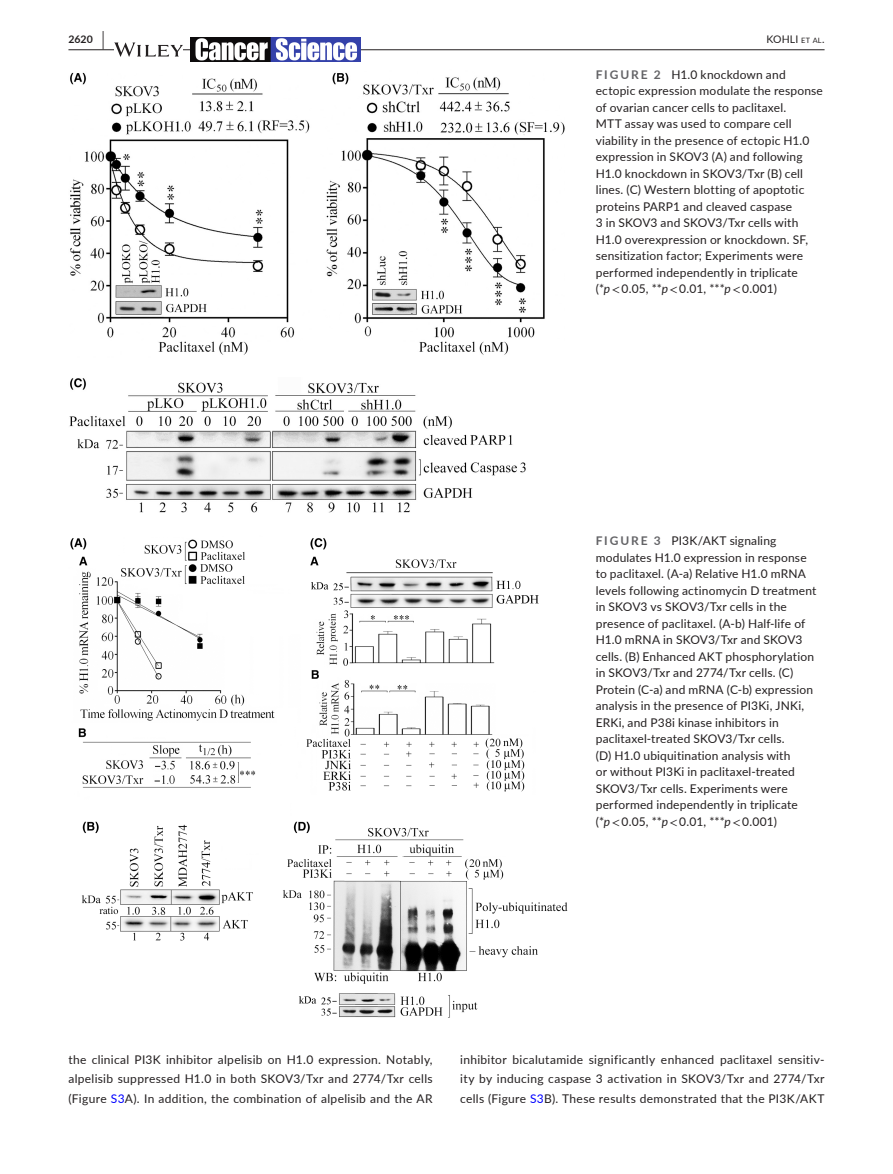
<style>
.page{position:relative;width:893px;height:1174px;background:#fff}
.page>*{position:absolute;margin:0;border:0;box-sizing:border-box;transform-origin:0 0}
.t1{font:12px/16.5px "Lato";letter-spacing:.015em;color:#231f20;text-align:justify}
.t2{font:10.5px "Lato";letter-spacing:.015em;color:#231f20}
.t3{font:700 10.5px "Lato";color:#231f20}
.s1{font-size:19.5px}
.s2{font-size:7.35px}
.s3{font-weight:700;color:#636366}
.s4{font-style:italic}
.s5{font-family:"STIX"}
.s6{color:#00f}
</style>
<div class="page">
<hr style="left:68px;top:49px;width:756px;height:1px;background:#231f20">
<svg style="left:114px;top:42px;width:69px;height:15px"></svg>
<img style="left:191px;top:38px;width:170px;height:24px">
<img style="left:69px;top:72px;width:496px;height:440px">
<img style="left:70px;top:538px;width:498px;height:480px">
<p class="t3" style="left:68px;top:31px;width:37px">2620 <span class="s1">|</span></p>
<p class="t2" style="left:766px;top:31px;width:60px">KOHLI <span class="s2">et al</span>.</p>
<p class="t1" style="left:596px;top:66px;width:229px;text-align:left"><span class="s3">FIGURE 2</span> H1.0 knockdown and ectopic expression modulate the response of ovarian cancer cells to paclitaxel.<br>MTT assay was used to compare cell viability in the presence of ectopic H1.0 expression in SKOV3 (A) and following H1.0 knockdown in SKOV3/Txr (B) cell lines. (C) Western blotting of apoptotic proteins PARP1 and cleaved caspase<br>3 in SKOV3 and SKOV3/Txr cells with H1.0 overexpression or knockdown. SF, sensitization factor; Experiments were performed independently in triplicate (*<span class="s4">p</span><span class="s5">&lt;</span> 0.05, **<span class="s4">p</span><span class="s5">&lt;</span> 0.01, ***<span class="s4">p</span><span class="s5">&lt;</span> 0.001)</p>
<p class="t1" style="left:596px;top:532px;width:222px;text-align:left"><span class="s3">FIGURE 3</span> PI3K/AKT signaling modulates H1.0 expression in response to paclitaxel. (A-a) Relative H1.0 mRNA levels following actinomycin D treatment in SKOV3 vs SKOV3/Txr cells in the presence of paclitaxel. (A-b) Half-life of H1.0 mRNA in SKOV3/Txr and SKOV3 cells. (B) Enhanced AKT phosphorylation in SKOV3/Txr and 2774/Txr cells. (C)<br>Protein (C-a) and mRNA (C-b) expression analysis in the presence of PI3Ki, JNKi, ERKi, and P38i kinase inhibitors in paclitaxel-treated SKOV3/Txr cells.<br>(D) H1.0 ubiquitination analysis with<br>or without PI3Ki in paclitaxel-treated SKOV3/Txr cells. Experiments were performed independently in triplicate (*<span class="s4">p</span><span class="s5">&lt;</span> 0.05, **<span class="s4">p</span><span class="s5">&lt;</span> 0.01, ***<span class="s4">p</span><span class="s5">&lt;</span> 0.001)</p>
<p class="t1" style="left:68px;top:1049px;width:366px;line-height:19.5px">the clinical PI3K inhibitor alpelisib on H1.0 expression. Notably, alpelisib suppressed H1.0 in both SKOV3/Txr and 2774/Txr cells (Figure <span class="s6">S3</span>A). In addition, the combination of alpelisib and the AR</p>
<p class="t1" style="left:460px;top:1049px;width:366px;line-height:19.5px">inhibitor bicalutamide significantly enhanced paclitaxel sensitiv&shy;ity by inducing caspase 3 activation in SKOV3/Txr and 2774/Txr cells (Figure <span class="s6">S3</span>B). These results demonstrated that the PI3K/AKT</p>
</div>
